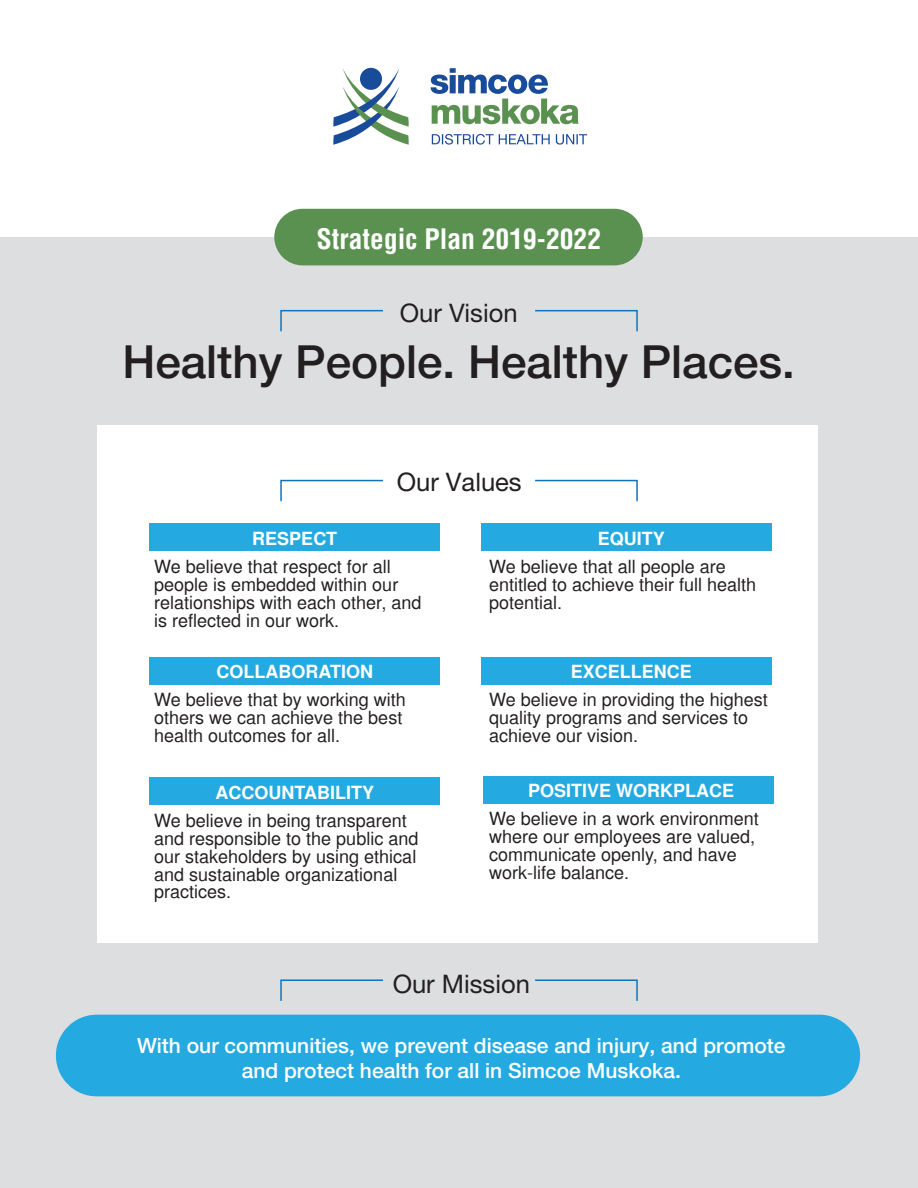
<style>
.page{position:relative;width:918px;height:1188px;background:#fff}
.page>*{position:absolute;margin:0;border:0;box-sizing:border-box;transform-origin:0 0}
.t1{font:500 45.75px "Helvetica Neue";color:#231f20}
.t2{font:700 condensed 27.6px "Helvetica";color:#fff}
.t3{font:25.5px "Helvetica Neue";color:#231f20}
.t4{font:500 21px/25.2px "Helvetica Neue";color:#fff;text-align:center}
.t5{font:18px/17.9px "Helvetica";color:#231f20}
.t6{font:700 18px "Helvetica";color:#fff}
</style>
<div class="page">
<div style="left:0;top:237px;width:918px;height:951px;background:#dddee0"></div>
<div style="left:56px;top:1015px;width:804px;height:81px;background:#24aae1;border-radius:41px"></div>
<div style="left:274px;top:209px;width:369px;height:56px;background:#5b9150;border-radius:28px"></div>
<div style="left:97px;top:425px;width:721px;height:517px;background:#fff"></div>
<div style="left:483px;top:776px;width:290px;height:28px;background:#24aae1"></div>
<div style="left:482px;top:657px;width:290px;height:27px;background:#24aae1"></div>
<div style="left:149px;top:523px;width:290px;height:28px;background:#24aae1"></div>
<div style="left:149px;top:777px;width:291px;height:27px;background:#24aae1"></div>
<div style="left:149px;top:657px;width:290px;height:27px;background:#24aae1"></div>
<div style="left:482px;top:523px;width:290px;height:28px;background:#24aae1"></div>
<svg style="left:333px;top:68px;width:76px;height:77px"></svg>
<svg style="left:431px;top:68px;width:148px;height:56px"></svg>
<svg style="left:432px;top:134px;width:118px;height:11px"></svg>
<svg style="left:556px;top:134px;width:31px;height:11px"></svg>
<svg style="left:280px;top:309px;width:103px;height:23px"></svg>
<svg style="left:535px;top:309px;width:103px;height:23px"></svg>
<svg style="left:280px;top:479px;width:103px;height:23px"></svg>
<svg style="left:535px;top:479px;width:103px;height:23px"></svg>
<svg style="left:280px;top:979px;width:103px;height:22px"></svg>
<svg style="left:535px;top:979px;width:103px;height:22px"></svg>
<h2 class="t2" style="left:317px;top:220px;width:286px">Strategic Plan 2019-2022</h2>
<h3 class="t3" style="left:400px;top:298px;width:119px">Our Vision</h3>
<h1 class="t1" style="left:122px;top:334px;width:674px">Healthy People. Healthy Places.</h1>
<h3 class="t3" style="left:397px;top:467px;width:126px">Our Values</h3>
<p class="t6" style="left:252px;top:528px;width:87px">RESPECT</p>
<p class="t5" style="left:154px;top:558px;width:269px">We believe that respect for all people is embedded within our relationships with each other, and is reflected in our work.</p>
<p class="t6" style="left:216px;top:661px;width:158px">COLLABORATION</p>
<p class="t5" style="left:154px;top:691px;width:253px">We believe that by working with others we can achieve the best health outcomes for all.</p>
<p class="t6" style="left:216px;top:782px;width:160px">ACCOUNTABILITY</p>
<p class="t5" style="left:154px;top:812px;width:266px">We believe in being transparent and responsible to the public and our stakeholders by using ethical and sustainable organizational practices.</p>
<p class="t6" style="left:598px;top:528px;width:69px">EQUITY</p>
<p class="t5" style="left:489px;top:558px;width:269px">We believe that all people are entitled to achieve their full health potential.</p>
<p class="t6" style="left:571px;top:661px;width:123px">EXCELLENCE</p>
<p class="t5" style="left:489px;top:690px;width:280px">We believe in providing the highest quality programs and services to achieve our vision.</p>
<p class="t6" style="left:528px;top:780px;width:208px">POSITIVE WORKPLACE</p>
<p class="t5" style="left:489px;top:810px;width:271px">We believe in a work environment where our employees are valued, communicate openly, and have work-life balance.</p>
<h3 class="t3" style="left:393px;top:969px;width:139px">Our Mission</h3>
<p class="t4" style="left:137px;top:1032px;width:650px">With our communities, we prevent disease and injury, and promote and protect health for all in Simcoe Muskoka.</p>
</div>
